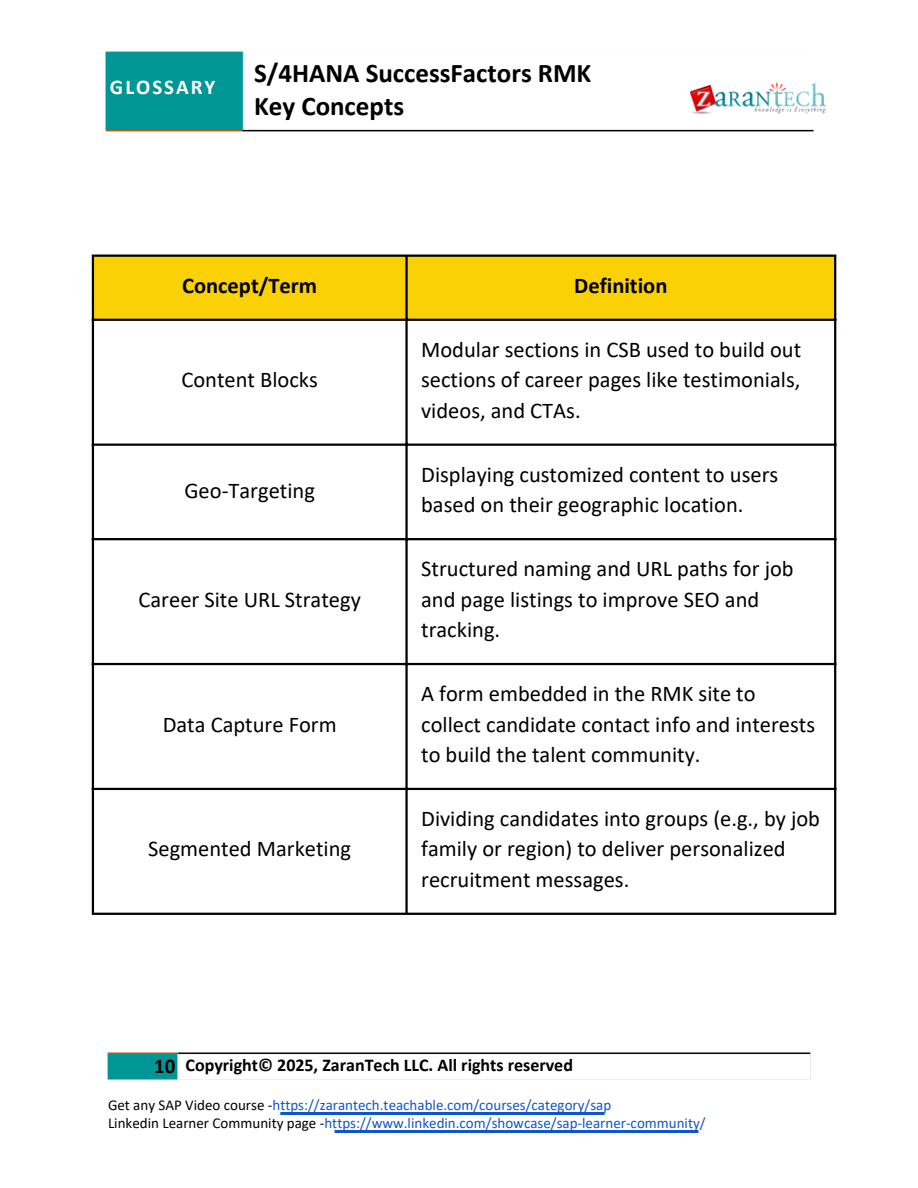
<style>
.page{position:relative;width:918px;height:1188px;background:#fff}
.page>*{position:absolute;margin:0;border:0;box-sizing:border-box;transform-origin:0 0}
.t1{font:700 27px/33.8px "Calibri";color:#000}
.t2{font:22.5px/30.3px "Calibri";color:#000}
.t3{font:700 22.5px "Calibri";color:#000}
.t4{font:700 21px "Calibri";letter-spacing:.095em;color:#fff}
.t5{font:700 21px "Calibri";color:#000}
.t6{font:700 18px "Calibri";color:#000}
.t7{font:15px "Calibri";color:#15c}
.s1{color:#000}
</style>
<div class="page">
<img style="left:280px;top:1113px;width:325px;height:1px">
<img style="left:334px;top:1131px;width:365px;height:1px">
<img style="left:107px;top:1052px;width:704px;height:28px">
<img style="left:105px;top:51px;width:709px;height:81px">
<img style="left:684px;top:79px;width:143px;height:37px">
<div style="left:94px;top:257px;width:740px;height:62px;background:#f9d104"></div>
<hr style="left:92px;top:257px;width:2px;height:656px;background:#000">
<hr style="left:405px;top:257px;width:3px;height:656px;background:#000">
<hr style="left:834px;top:257px;width:2px;height:656px;background:#000">
<hr style="left:92px;top:255px;width:744px;height:2px;background:#000">
<hr style="left:92px;top:319px;width:744px;height:2px;background:#000">
<hr style="left:92px;top:444px;width:744px;height:2px;background:#000">
<hr style="left:92px;top:538px;width:744px;height:2px;background:#000">
<hr style="left:92px;top:663px;width:744px;height:2px;background:#000">
<hr style="left:92px;top:788px;width:744px;height:2px;background:#000">
<hr style="left:92px;top:913px;width:744px;height:2px;background:#000">
<p class="t4" style="left:110px;top:78px;width:107px">GLOSSARY</p>
<h3 class="t1" style="left:254px;top:58px;width:339px">S/4HANA SuccessFactors RMK<br>Key Concepts</h3>
<h2 class="t3" style="left:182px;top:276px;width:137px">Concept/Term</h2>
<h1 class="t3" style="left:574px;top:276px;width:95px">Definition</h1>
<p class="t2" style="left:181px;top:367px;width:138px">Content Blocks</p>
<p class="t2" style="left:184px;top:477px;width:132px">Geo-Targeting</p>
<p class="t2" style="left:139px;top:586px;width:224px">Career Site URL Strategy</p>
<p class="t2" style="left:163px;top:711px;width:175px">Data Capture Form</p>
<p class="t2" style="left:148px;top:836px;width:204px">Segmented Marketing</p>
<p class="t2" style="left:421px;top:336px;width:382px;text-align:justify">Modular sections in CSB used to build out sections of career pages like testimonials, videos, and CTAs.</p>
<p class="t2" style="left:421px;top:461px;width:359px">Displaying customized content to users based on their geographic location.</p>
<p class="t2" style="left:421px;top:556px;width:374px">Structured naming and URL paths for job and page listings to improve SEO and tracking.</p>
<p class="t2" style="left:421px;top:680px;width:396px">A form embedded in the RMK site to collect candidate contact info and interests to build the talent community.</p>
<p class="t2" style="left:421px;top:805px;width:400px">Dividing candidates into groups (e.g., by job family or region) to deliver personalized recruitment messages.</p>
<p class="t6" style="left:186px;top:1057px;width:389px">Copyright© 2025, ZaranTech LLC. All rights reserved</p>
<p class="t5" style="left:154px;top:1057px;width:23px">10</p>
<p class="t7" style="left:108px;top:1099px;width:505px"><span class="s1">Get any SAP Video course -</span>https://zarantech.teachable.com/courses/category/sap</p>
<p class="t7" style="left:108px;top:1117px;width:599px"><span class="s1">Linkedin Learner Community page -</span>https://www.linkedin.com/showcase/sap-learner-community/</p>
</div>
